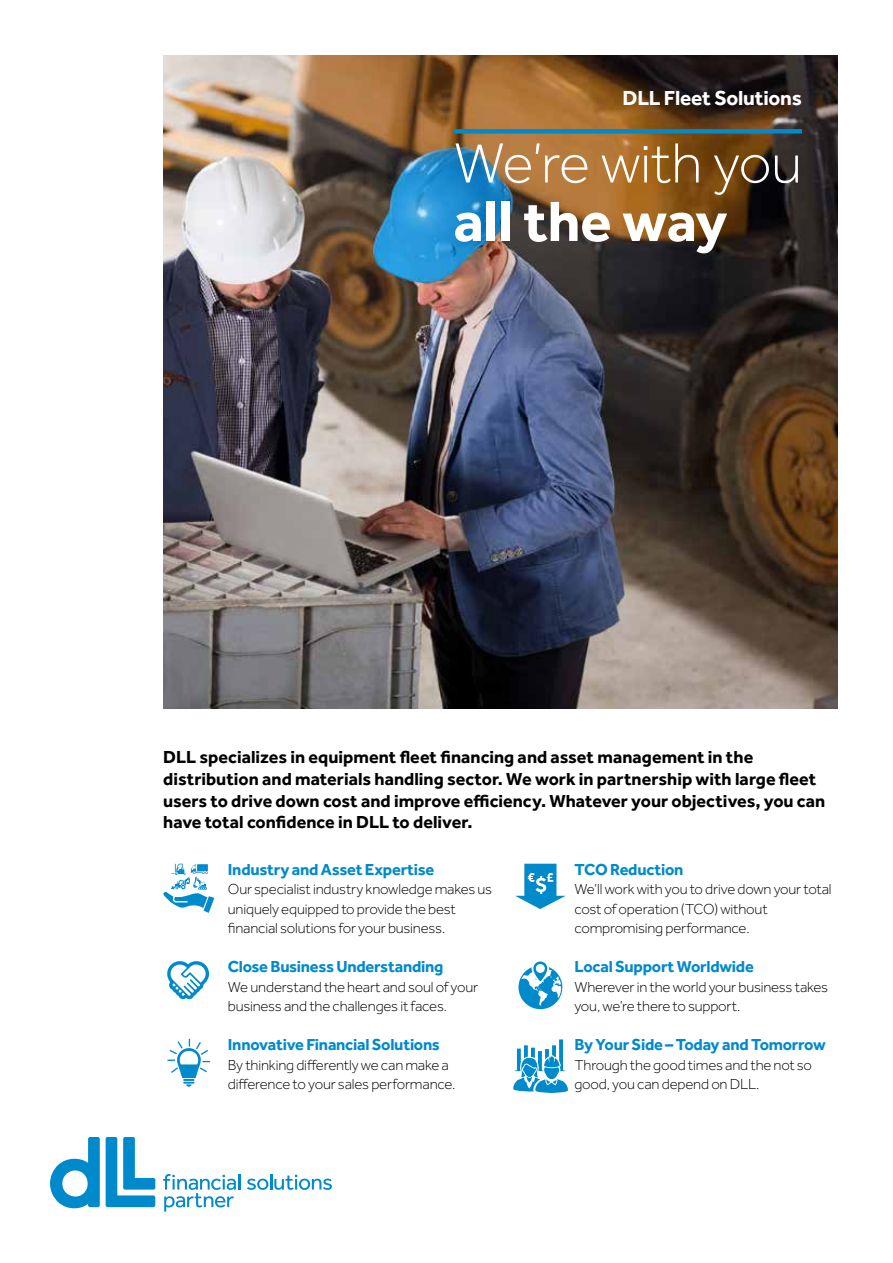
<style>
.page{position:relative;width:893px;height:1263px;background:#fff}
.page>*{position:absolute;margin:0;border:0;box-sizing:border-box;transform-origin:0 0}
.t1{font:300 58.5px "Effra";letter-spacing:-.01em;color:#fff}
.t2{font:700 58.5px "Effra";letter-spacing:-.005em;color:#fff}
.t3{font:700 21px "Effra";letter-spacing:-.01em;color:#fff}
.t4{font:700 18px/21.6px "Effra";color:#000}
.t5{font:700 16.5px "Effra";letter-spacing:-.015em;color:#008acb}
.t6{font:300 15px/19.5px "Effra";letter-spacing:-.01em;color:#000}
</style>
<div class="page">
<img style="left:163px;top:56px;width:674px;height:653px">
<div style="left:454px;top:129px;width:348px;height:5px;background:#008acb"></div>
<svg style="left:515px;top:864px;width:51px;height:45px"></svg>
<svg style="left:163px;top:864px;width:51px;height:49px"></svg>
<svg style="left:167px;top:961px;width:42px;height:39px"></svg>
<svg style="left:167px;top:1039px;width:43px;height:48px"></svg>
<svg style="left:518px;top:961px;width:44px;height:48px"></svg>
<svg style="left:513px;top:1039px;width:55px;height:54px"></svg>
<svg style="left:50px;top:1137px;width:50px;height:71px"></svg>
<svg style="left:106px;top:1137px;width:49px;height:70px"></svg>
<svg style="left:247px;top:1174px;width:85px;height:16px"></svg>
<svg style="left:163px;top:1174px;width:77px;height:38px"></svg>
<h2 class="t3" style="left:622px;top:86px;width:181px">DLL Fleet Solutions</h2>
<h1 class="t1" style="left:454px;top:130px;width:350px">We’re with you</h1>
<h1 class="t2" style="left:454px;top:186px;width:275px">all the way</h1>
<p class="t4" style="left:163px;top:746px;width:664px">DLL specializes in equipment fleet financing and asset management in the distribution and materials handling sector. We work in partnership with large fleet users to drive down cost and improve efficiency. Whatever your objectives, you can have total confidence in DLL to deliver.</p>
<p class="t5" style="left:228px;top:859px;width:208px">Industry and Asset Expertise</p>
<p class="t6" style="left:228px;top:879px;width:266px">Our specialist industry knowledge makes us uniquely equipped to provide the best financial solutions for your business.</p>
<p class="t5" style="left:228px;top:957px;width:217px">Close Business Understanding</p>
<p class="t6" style="left:228px;top:977px;width:252px">We understand the heart and soul of your business and the challenges it faces.</p>
<p class="t5" style="left:228px;top:1035px;width:214px">Innovative Financial Solutions</p>
<p class="t6" style="left:228px;top:1055px;width:229px">By thinking differently we can make a difference to your sales performance.</p>
<p class="t5" style="left:574px;top:859px;width:111px">TCO Reduction</p>
<p class="t6" style="left:574px;top:879px;width:259px">We’ll work with you to drive down your total cost of operation (TCO) without compromising performance.</p>
<p class="t5" style="left:574px;top:957px;width:181px">Local Support Worldwide</p>
<p class="t6" style="left:574px;top:977px;width:255px">Wherever in the world your business takes you, we’re there to support.</p>
<p class="t5" style="left:574px;top:1035px;width:253px">By Your Side – Today and Tomorrow</p>
<p class="t6" style="left:574px;top:1055px;width:239px">Through the good times and the not so good, you can depend on DLL.</p>
</div>
